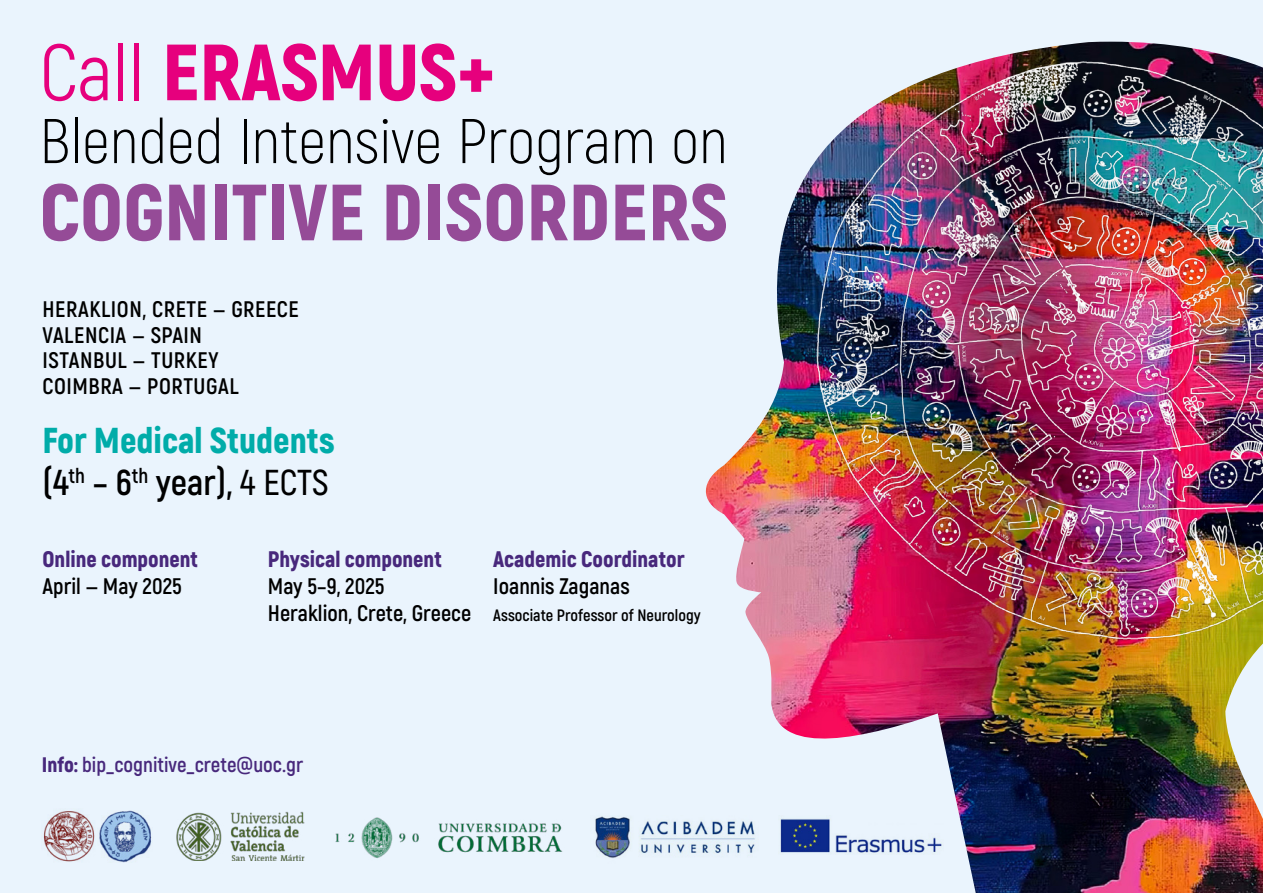
<style>
.page{position:relative;width:1263px;height:893px;background:#eaf4fd}
.page>*{position:absolute;margin:0;border:0;box-sizing:border-box;transform-origin:0 0}
.t1{font:900 79.5px "Akrobat";letter-spacing:.005em;color:#954b97}
.t2{font:900 79.5px "Akrobat";color:#e6007d}
.t3{font:300 63px "Akrobat";color:#000}
.t4{font:900 36px/42px "Akrobat";color:#00aca9}
.t5{font:700 22.5px/25.5px "Akrobat";letter-spacing:.015em;color:#000}
.t6{font:900 22.5px "Akrobat";color:#48287c}
.t7{font:700 21px "Akrobat";color:#48287c}
.t8{font:700 16.5px "Akrobat";color:#000}
.s1{font-weight:400}
.s2{font-weight:700;color:#000}
.s3{font-weight:600;color:#000}
.s4{font-weight:900}
</style>
<div class="page">
<img style="left:176px;top:812px;width:129px;height:49px">
<img style="left:335px;top:817px;width:228px;height:41px">
<img style="left:99px;top:811px;width:53px;height:51px">
<img style="left:43px;top:811px;width:52px;height:51px">
<img style="left:705px;top:42px;width:558px;height:851px">
<img style="left:811px;top:55px;width:452px;height:588px">
<img style="left:595px;top:811px;width:168px;height:54px">
<h1 class="t2" style="left:40px;top:21px;width:457px"><span class="s1">Call</span> ERASMUS+</h1>
<h2 class="t3" style="left:40px;top:104px;width:689px">Blended Intensive Program on</h2>
<h1 class="t1" style="left:40px;top:161px;width:690px">COGNITIVE DISORDERS</h1>
<p class="t5" style="left:43px;top:296px;width:258px">HERAKLION, CRETE — GREECE<br>VALENCIA — SPAIN<br>ISTANBUL — TURKEY<br>COIMBRA — PORTUGAL</p>
<h3 class="t4" style="left:43px;top:419px;width:293px">For Medical Students <span class="s2">(4</span><sup>th</sup> <span class="s2">– 6</span><sup>th</sup> <span class="s2">year),</span> <span class="s3">4 ECTS</span></h3>
<p class="t6" style="left:43px;top:545px;width:157px">Online component</p>
<p class="t5" style="left:43px;top:573px;width:141px">April — May 2025</p>
<p class="t6" style="left:268px;top:545px;width:175px">Physical component</p>
<p class="t5" style="left:268px;top:573px;width:205px;line-height:27px">May 5–9, 2025<br>Heraklion, Crete, Greece</p>
<p class="t6" style="left:493px;top:545px;width:193px">Academic Coordinator</p>
<p class="t5" style="left:493px;top:573px;width:138px">Ioannis Zaganas</p>
<p class="t8" style="left:493px;top:605px;width:209px">Associate Professor of Neurology</p>
<p class="t7" style="left:42px;top:752px;width:263px"><span class="s4">Info:</span> bip_cognitive_crete@uoc.gr</p>
</div>
